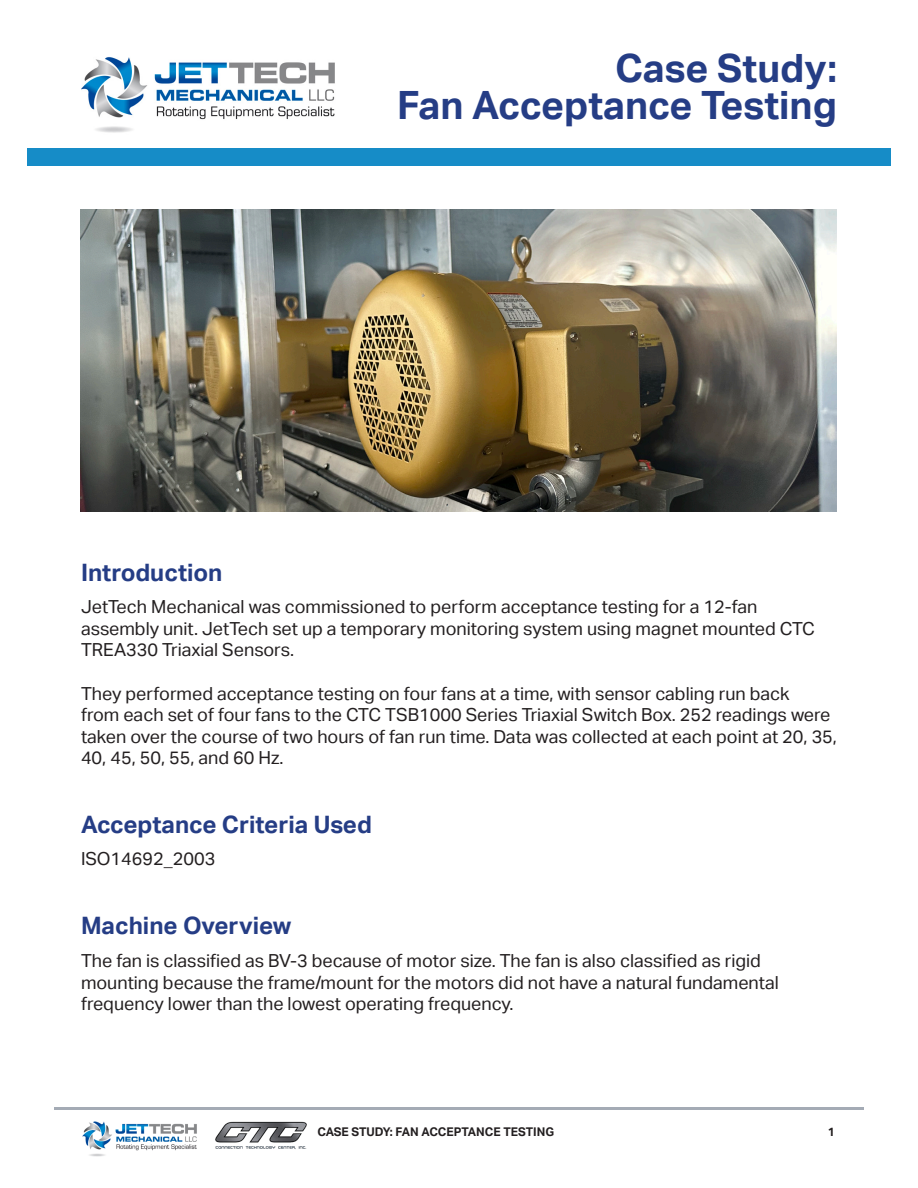
<style>
.page{position:relative;width:918px;height:1188px;background:#fff}
.page>*{position:absolute;margin:0;border:0;box-sizing:border-box;transform-origin:0 0}
.t1{font:700 39px "Aktiv Grotesk";color:#253d85}
.t2{font:700 24px "Aktiv Grotesk";color:#253d85}
.t3{font:18px/21.6px "Aktiv Grotesk";color:#231f20}
.t4{font:700 12px "Aktiv Grotesk";color:#231f20}
</style>
<div class="page">
<hr style="left:54px;top:1107px;width:810px;height:3px;background:#a4abb5">
<img style="left:82px;top:1121px;width:115px;height:36px">
<img style="left:215px;top:1121px;width:92px;height:28px">
<div style="left:27px;top:148px;width:864px;height:18px;background:#168cc7"></div>
<img style="left:81px;top:57px;width:254px;height:76px">
<img style="left:81px;top:209px;width:756px;height:303px">
<p class="t1" style="left:615px;top:46px;width:223px">Case Study:</p>
<p class="t1" style="left:397px;top:83px;width:441px">Fan Acceptance Testing</p>
<p class="t2" style="left:81px;top:558px;width:143px">Introduction</p>
<p class="t3" style="left:81px;top:596px;width:736px">JetTech Mechanical was commissioned to perform acceptance testing for a 12-fan assembly unit. JetTech set up a temporary monitoring system using magnet mounted CTC<br>TREA330 Triaxial Sensors.</p>
<p class="t3" style="left:81px;top:683px;width:758px">They performed acceptance testing on four fans at a time, with sensor cabling run back<br>from each set of four fans to the CTC TSB1000 Series Triaxial Switch Box. 252 readings were taken over the course of two hours of fan run time. Data was collected at each point at 20, 35, 40, 45, 50, 55, and 60 Hz.</p>
<p class="t2" style="left:81px;top:811px;width:293px">Acceptance Criteria Used</p>
<p class="t3" style="left:81px;top:848px;width:136px">ISO14692_2003</p>
<p class="t2" style="left:81px;top:912px;width:212px">Machine Overview</p>
<p class="t3" style="left:81px;top:950px;width:699px">The fan is classified as BV-3 because of motor size. The fan is also classified as rigid mounting because the frame/mount for the motors did not have a natural fundamental frequency lower than the lowest operating frequency.</p>
<p class="t4" style="left:317px;top:1124px;width:238px">CASE STUDY: FAN ACCEPTANCE TESTING</p>
<p class="t4" style="left:828px;top:1124px;width:9px">1</p>
</div>
